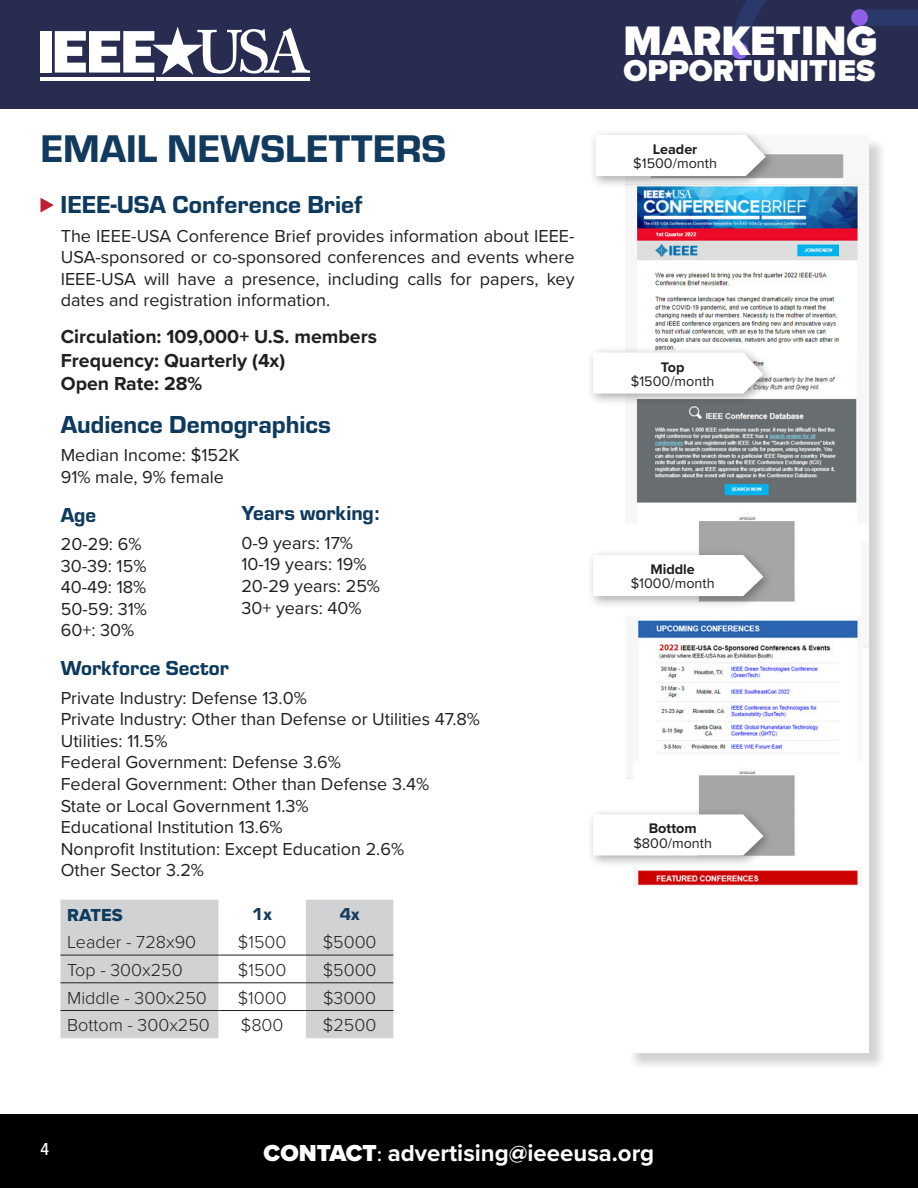
<style>
.page{position:relative;width:918px;height:1188px;background:#fff}
.page>*{position:absolute;margin:0;border:0;box-sizing:border-box;transform-origin:0 0}
.t1{font:900 42.75px "Proxima Nova";color:#fff}
.Envise{font:40.05px "Eurostile Hea";color:#123a5e}
.t2{font:900 31.35px "Proxima Nova";color:#fff}
.Grandiose{font:25.5px "Eurostile Hea";color:#0e3a5e}
.Grandiloquence{font:25.5px "Eurostile Hea";color:#0e3a5e}
.t3{font:700 24px "Proxima Nova";color:#fff}
.Grandiose-2{font:21px "Eurostile Hea";color:#0e3a5e}
.Moongage{font:700 19.5px "Proxima Nova";color:#231f20}
.Feldspar{font:18px "Proxima Nova";color:#231f20}
.Paragraph_Style_1{font:18px/21.6px "Proxima Nova";color:#231f20;text-align:justify}
.Paragraph_Style_1-2{font:300 18px "Proxima Nova";color:#231f20}
.Paragraph_Style_1-3{font:18px "Proxima Nova Extrabld";color:#0e3a5e}
.Envise-2{font:18px "Eurostile Hea";color:#123a5e}
.t4{font:500 18px "Proxima Nova Cond";color:#fff}
.t5{font:14.4px/14.4px "Proxima Nova";color:#231f20;text-align:center}
.s1{font-weight:700}
.s2{font-weight:900}
.s3{font-family:"Minion Pro";font-weight:400}
</style>
<div class="page">
<div style="left:0;top:1115px;width:918px;height:73px;background:#000"></div>
<div style="left:0;top:0;width:918px;height:109px;background:#292c51"></div>
<svg style="left:731px;top:0;width:187px;height:59px"></svg>
<svg style="left:851px;top:9px;width:17px;height:17px"></svg>
<svg style="left:731px;top:42px;width:17px;height:17px"></svg>
<div style="left:40px;top:31px;width:12px;height:42px;background:#fff"></div>
<hr style="left:40px;top:77px;width:114px;height:4px;background:#fff">
<svg style="left:55px;top:27px;width:255px;height:48px"></svg>
<hr style="left:156px;top:77px;width:154px;height:4px;background:#fff">
<div style="left:628px;top:137px;width:259px;height:934px;background:#231f20;opacity:.2"></div>
<img style="left:626px;top:137px;width:242px;height:915px">
<div style="left:587px;top:808px;width:188px;height:60px;background:#231f20;opacity:.39"></div>
<svg style="left:593px;top:814px;width:170px;height:42px"></svg>
<div style="left:587px;top:346px;width:188px;height:60px;background:#231f20;opacity:.39"></div>
<svg style="left:593px;top:352px;width:170px;height:42px"></svg>
<div style="left:587px;top:548px;width:188px;height:61px;background:#231f20;opacity:.39"></div>
<svg style="left:593px;top:555px;width:170px;height:41px"></svg>
<div style="left:589px;top:128px;width:188px;height:61px;background:#231f20;opacity:.39"></div>
<svg style="left:596px;top:135px;width:170px;height:41px"></svg>
<svg style="left:40px;top:198px;width:14px;height:15px"></svg>
<svg style="left:60px;top:900px;width:333px;height:138px;fill:#d1d2d4"></svg>
<hr style="left:218px;top:983px;width:88px;height:1px;background:#231f20">
<hr style="left:306px;top:983px;width:87px;height:1px;background:#231f20">
<hr style="left:60px;top:1010px;width:158px;height:1px;background:#231f20">
<hr style="left:218px;top:1010px;width:88px;height:1px;background:#231f20">
<hr style="left:306px;top:1010px;width:87px;height:1px;background:#231f20">
<hr style="left:60px;top:955px;width:158px;height:1px;background:#231f20">
<hr style="left:218px;top:955px;width:88px;height:1px;background:#231f20">
<hr style="left:306px;top:955px;width:87px;height:1px;background:#231f20">
<hr style="left:60px;top:983px;width:158px;height:1px;background:#231f20">
<p class="Envise" style="left:40px;top:120px;width:407px">EMAIL NEWSLETTERS</p>
<p class="Grandiose" style="left:61px;top:187px;width:304px">IEEE-USA Conference Brief</p>
<p class="Paragraph_Style_1" style="left:61px;top:224px;width:515px">The IEEE-USA Conference Brief provides information about IEEE-USA-sponsored or co-sponsored conferences and events where IEEE-USA will have a presence, including calls for papers, key dates and registration information.</p>
<p class="Moongage" style="left:61px;top:322px;width:318px">Circulation: 109,000+ U.S. members</p>
<p class="Moongage" style="left:61px;top:346px;width:226px">Frequency: Quarterly (4x)</p>
<p class="Moongage" style="left:61px;top:369px;width:143px">Open Rate: 28%</p>
<p class="Grandiloquence" style="left:61px;top:407px;width:272px">Audience Demographics</p>
<p class="Feldspar" style="left:61px;top:442px;width:180px">Median Income: $152K</p>
<p class="Feldspar" style="left:61px;top:464px;width:165px">91% male, 9% female</p>
<p class="Grandiose-2" style="left:61px;top:500px;width:37px">Age</p>
<p class="Feldspar" style="left:61px;top:531px;width:82px">20-29: 6%</p>
<p class="Feldspar" style="left:61px;top:552px;width:87px">30-39: 15%</p>
<p class="Feldspar" style="left:61px;top:574px;width:87px">40-49: 18%</p>
<p class="Feldspar" style="left:61px;top:595px;width:88px">50-59: 31%</p>
<p class="Feldspar" style="left:61px;top:617px;width:75px">60+: 30%</p>
<p class="Grandiose-2" style="left:61px;top:653px;width:170px">Workforce Sector</p>
<p class="Feldspar" style="left:61px;top:684px;width:248px">Private Industry: Defense 13.0%</p>
<p class="Feldspar" style="left:61px;top:706px;width:421px">Private Industry: Other than Defense or Utilities 47.8%</p>
<p class="Feldspar" style="left:61px;top:727px;width:108px">Utilities: 11.5%</p>
<p class="Feldspar" style="left:61px;top:749px;width:282px">Federal Government: Defense 3.6%</p>
<p class="Feldspar" style="left:61px;top:770px;width:370px">Federal Government: Other than Defense 3.4%</p>
<p class="Feldspar" style="left:61px;top:792px;width:250px">State or Local Government 1.3%</p>
<p class="Feldspar" style="left:61px;top:814px;width:224px">Educational Institution 13.6%</p>
<p class="Feldspar" style="left:61px;top:835px;width:345px">Nonprofit Institution: Except Education 2.6%</p>
<p class="Feldspar" style="left:61px;top:857px;width:145px">Other Sector 3.2%</p>
<p class="Grandiose-2" style="left:241px;top:499px;width:139px">Years working:</p>
<p class="Feldspar" style="left:241px;top:529px;width:113px">0-9 years: 17%</p>
<p class="Feldspar" style="left:241px;top:551px;width:127px">10-19 years: 19%</p>
<p class="Feldspar" style="left:241px;top:573px;width:140px">20-29 years: 25%</p>
<p class="Feldspar" style="left:241px;top:594px;width:122px">30+ years: 40%</p>
<p class="Paragraph_Style_1-3" style="left:67px;top:901px;width:57px">RATES</p>
<p class="Envise-2" style="left:252px;top:901px;width:21px">1x</p>
<p class="Envise-2" style="left:340px;top:901px;width:21px">4x</p>
<p class="Paragraph_Style_1-2" style="left:67px;top:929px;width:130px">Leader - 728x90</p>
<p class="Paragraph_Style_1-2" style="left:238px;top:929px;width:50px">$1500</p>
<p class="Paragraph_Style_1-2" style="left:323px;top:929px;width:55px">$5000</p>
<p class="Paragraph_Style_1-2" style="left:67px;top:957px;width:117px">Top - 300x250</p>
<p class="Paragraph_Style_1-2" style="left:238px;top:957px;width:50px">$1500</p>
<p class="Paragraph_Style_1-2" style="left:323px;top:957px;width:55px">$5000</p>
<p class="Paragraph_Style_1-2" style="left:67px;top:984px;width:141px">Middle - 300x250</p>
<p class="Paragraph_Style_1-2" style="left:238px;top:984px;width:50px">$1000</p>
<p class="Paragraph_Style_1-2" style="left:323px;top:984px;width:55px">$3000</p>
<p class="Paragraph_Style_1-2" style="left:67px;top:1012px;width:144px">Bottom - 300x250</p>
<p class="Paragraph_Style_1-2" style="left:241px;top:1012px;width:44px">$800</p>
<p class="Paragraph_Style_1-2" style="left:323px;top:1012px;width:55px">$2500</p>
<p class="t1" style="left:624px;top:9px;width:255px">MARKETING</p>
<p class="t2" style="left:624px;top:47px;width:253px">OPPORTUNITIES</p>
<p class="t5" style="left:633px;top:141px;width:85px"><span class="s1">Leader </span>$1500/month</p>
<p class="t5" style="left:631px;top:359px;width:85px"><span class="s1">Top </span>$1500/month</p>
<p class="t5" style="left:631px;top:561px;width:86px"><span class="s1">Middle </span>$1000/month</p>
<p class="t5" style="left:633px;top:821px;width:80px"><span class="s1">Bottom </span>$800/month</p>
<p class="t4" style="left:40px;top:1135px;width:10px">4</p>
<h3 class="t3" style="left:264px;top:1135px;width:392px"><span class="s2">CONTACT</span><span class="s3">:</span> advertising@ieeeusa.org</h3>
</div>
